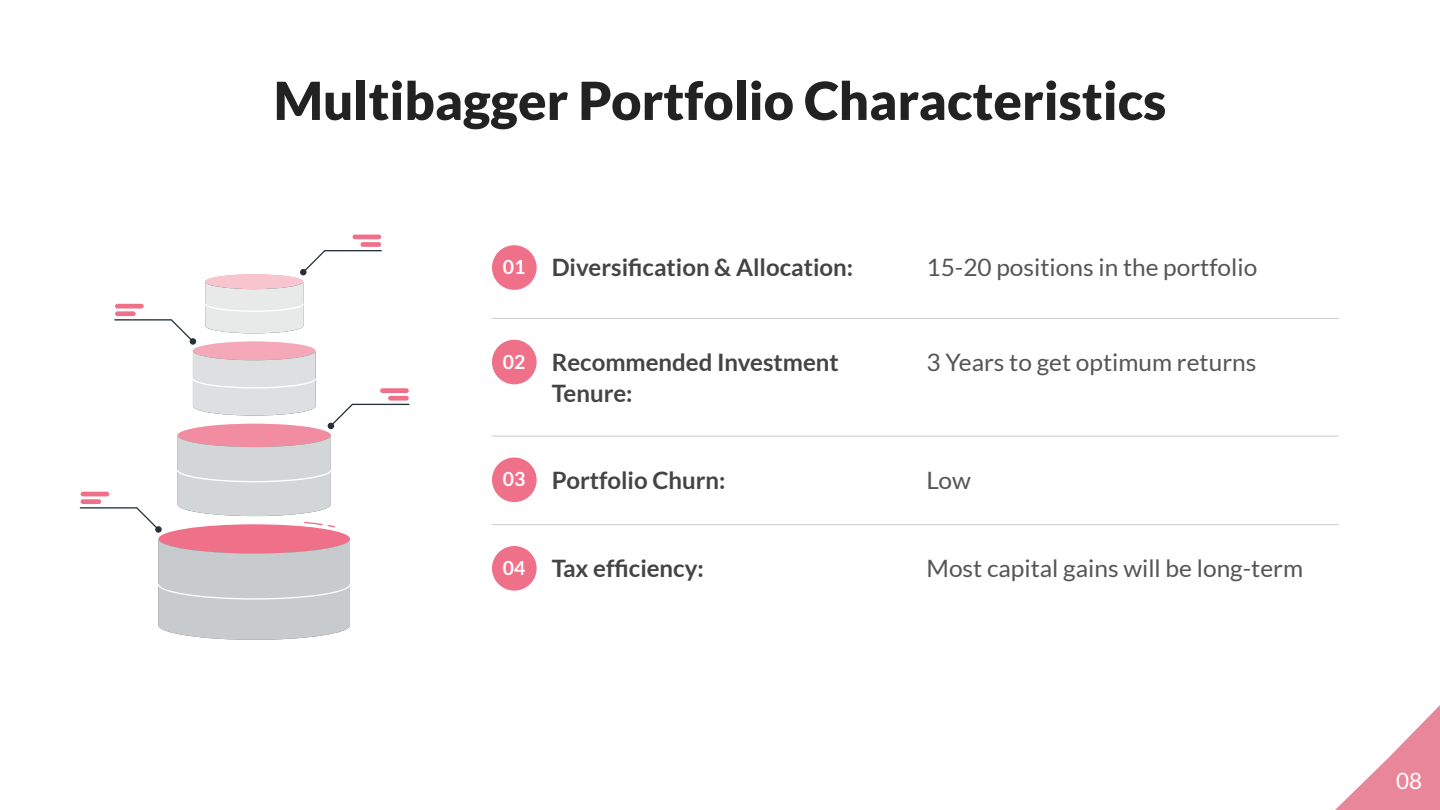
<style>
.page{position:relative;width:1440px;height:810px;background:#fff}
.page>*{position:absolute;margin:0;border:0;box-sizing:border-box;transform-origin:0 0}
.t1{font:900 52.5px "Lato";color:#222}
.t2{font:700 24px/31.5px "Lato";color:#444}
.t3{font:24px "Lato";color:#555}
.t4{font:22.5px "Lato";color:#fff}
.t5{font:700 19.5px "Lato";color:#fff}
.s1{font-size:19.5px;color:#fff}
</style>
<div class="page">
<hr style="left:492px;top:318px;width:847px;height:1px;background:#ccc">
<svg style="left:1335px;top:705px;width:105px;height:105px"></svg>
<svg style="left:304px;top:522px;width:31px;height:6px"></svg>
<div style="left:158px;top:524px;width:192px;height:30px;background:#ef7089;border-radius:50%"></div>
<svg style="left:158px;top:539px;width:192px;height:101px;background:#cec2c7"></svg>
<div style="left:178px;top:424px;width:153px;height:23px;background:#f28ca0;border-radius:50%"></div>
<svg style="left:177px;top:435px;width:154px;height:81px"></svg>
<div style="left:193px;top:342px;width:123px;height:18px;background:#f5a8b7;border-radius:50%"></div>
<svg style="left:192px;top:351px;width:124px;height:65px"></svg>
<div style="left:205px;top:274px;width:98px;height:15px;background:#f8c5cf;border-radius:50%"></div>
<svg style="left:205px;top:282px;width:99px;height:51px"></svg>
<svg style="left:155px;top:526px;width:7px;height:7px"></svg>
<svg style="left:80px;top:507px;width:79px;height:23px"></svg>
<div style="left:81px;top:499px;width:20px;height:5px;background:#ef7089;border-radius:2px"></div>
<hr style="left:81px;top:492px;width:28px;height:4px;background:#ef7089;border-radius:2px">
<div style="left:190px;top:338px;width:6px;height:7px;background:#263238;border-radius:50%"></div>
<svg style="left:114px;top:319px;width:80px;height:23px"></svg>
<div style="left:115px;top:311px;width:21px;height:5px;background:#ef7089;border-radius:2px"></div>
<div style="left:115px;top:304px;width:29px;height:5px;background:#ef7089;border-radius:2px"></div>
<svg style="left:328px;top:404px;width:81px;height:25px"></svg>
<div style="left:388px;top:396px;width:21px;height:5px;background:#ef7089;border-radius:2px"></div>
<div style="left:380px;top:388px;width:29px;height:5px;background:#ef7089;border-radius:2px"></div>
<div style="left:300px;top:269px;width:7px;height:6px;background:#263238;border-radius:50%"></div>
<svg style="left:304px;top:250px;width:78px;height:23px"></svg>
<div style="left:361px;top:242px;width:20px;height:5px;background:#ef7089;border-radius:2px"></div>
<hr style="left:353px;top:235px;width:28px;height:4px;background:#ef7089;border-radius:2px">
<div style="left:492px;top:245px;width:45px;height:45px;background:#ef7089;border-radius:50%"></div>
<div style="left:492px;top:340px;width:45px;height:44px;background:#ef7089;border-radius:50%"></div>
<hr style="left:492px;top:436px;width:847px;height:1px;background:#ccc">
<div style="left:492px;top:458px;width:45px;height:44px;background:#ef7089;border-radius:50%"></div>
<hr style="left:492px;top:524px;width:847px;height:1px;background:#ccc">
<div style="left:492px;top:546px;width:45px;height:45px;background:#ef7089;border-radius:50%"></div>
<h1 class="t1" style="left:274px;top:70px;width:894px">Multibagger Portfolio Characteristics</h1>
<p class="t5" style="left:503px;top:256px;width:24px">01</p>
<p class="t2" style="left:552px;top:252px;width:303px">Diversification &amp; Allocation:</p>
<p class="t3" style="left:926px;top:254px;width:332px">15-20 positions in the portfolio</p>
<p class="t2" style="left:552px;top:346px;width:289px">Recommended Investment<br>Tenure:</p>
<p class="t5" style="left:503px;top:350px;width:24px">02</p>
<p class="t3" style="left:926px;top:349px;width:331px">3 Years to get optimum returns</p>
<p class="t2" style="left:503px;top:464px;width:224px"><span class="s1">03</span> Portfolio Churn:</p>
<p class="t3" style="left:926px;top:467px;width:46px">Low</p>
<p class="t2" style="left:503px;top:552px;width:203px"><span class="s1">04</span> Tax efficiency:</p>
<p class="t3" style="left:926px;top:555px;width:378px">Most capital gains will be long-term</p>
<p class="t4" style="left:1396px;top:768px;width:28px">08</p>
</div>
